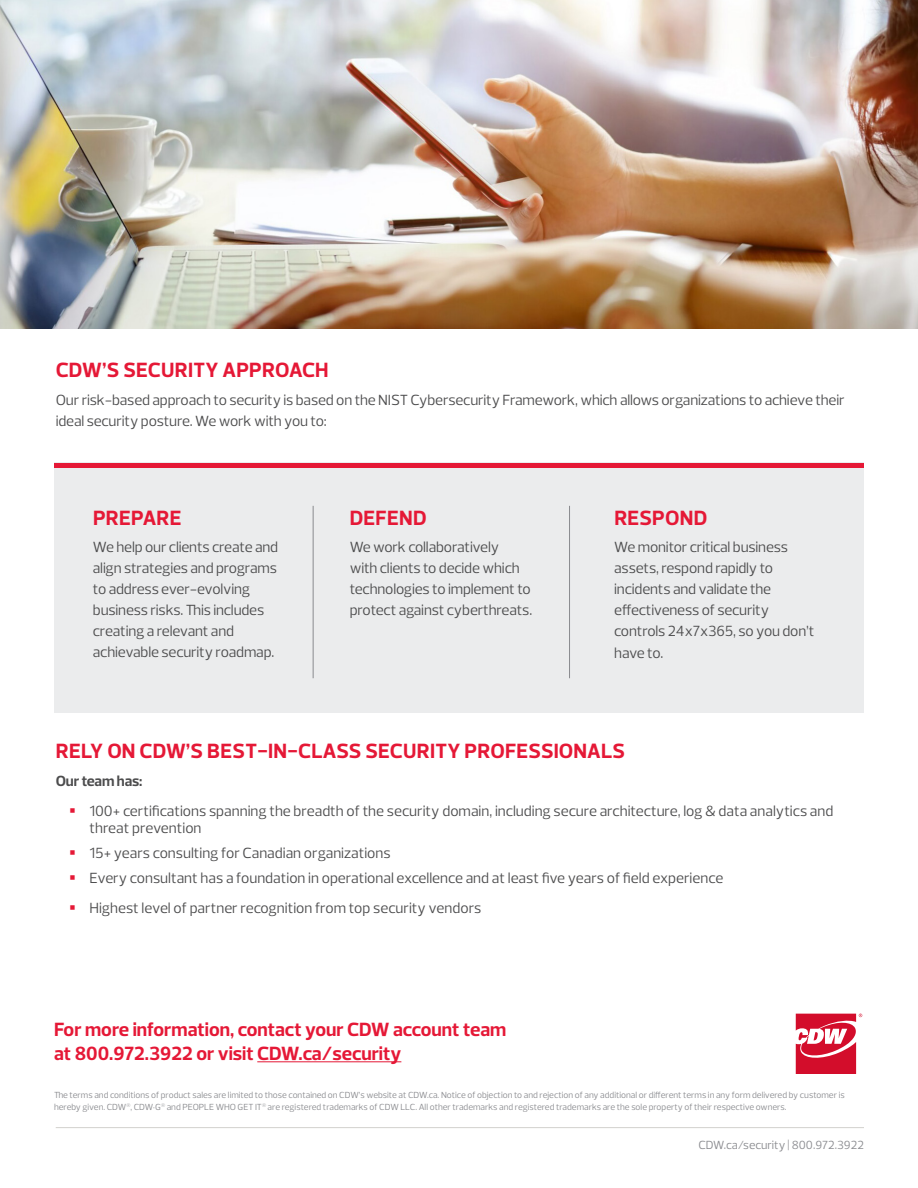
<style>
.page{position:relative;width:918px;height:1188px;background:#fff}
.page>*{position:absolute;margin:0;border:0;box-sizing:border-box;transform-origin:0 0}
.Section_Header__Red{font:700 21px "Prelo";letter-spacing:.015em;color:#e51836}
.Body_-_CTA{font:700 19.5px/23.4px "Prelo";color:#e51836}
.t1{font:15px/21px "Prelo";letter-spacing:-.01em;color:#4c4c4d}
.t2{font:700 15px "Prelo";letter-spacing:-.01em;color:#4c4c4d}
.t3{font:12px "Prelo";color:#8a8b8f}
.Body_-_Disclaimer{font:9px/12px "Prelo";color:#8a8b8f}
</style>
<div class="page">
<img style="left:0;top:0;width:918px;height:328px">
<div style="left:54px;top:463px;width:810px;height:250px;background:#e6e7e9"></div>
<hr style="left:257px;top:1061px;width:144px;height:1px;background:#e51836">
<svg style="left:796px;top:1014px;width:66px;height:60px"></svg>
<hr style="left:56px;top:1127px;width:808px;height:1px;background:#d2d1ce">
<div style="left:54px;top:463px;width:810px;height:5px;background:#e51836"></div>
<hr style="left:313px;top:506px;width:1px;height:172px;background:#8a8b8f">
<hr style="left:569px;top:506px;width:1px;height:172px;background:#8a8b8f">
<p class="Section_Header__Red" style="left:56px;top:357px;width:274px">CDW’S SECURITY APPROACH</p>
<p class="t1" style="left:56px;top:389px;width:791px">Our risk-based approach to security is based on the NIST Cybersecurity Framework, which allows organizations to achieve their ideal security posture. We work with you to:</p>
<p class="Section_Header__Red" style="left:93px;top:504px;width:90px">PREPARE</p>
<p class="t1" style="left:93px;top:537px;width:187px">We help our clients create and align strategies and programs to address ever-evolving business risks. This includes creating a relevant and achievable security roadmap.</p>
<p class="Section_Header__Red" style="left:350px;top:504px;width:78px">DEFEND</p>
<p class="t1" style="left:350px;top:537px;width:184px">We work collaboratively<br>with clients to decide which technologies to implement to protect against cyberthreats.</p>
<p class="Section_Header__Red" style="left:614px;top:504px;width:95px">RESPOND</p>
<p class="t1" style="left:614px;top:537px;width:202px">We monitor critical business assets, respond rapidly to incidents and validate the effectiveness of security controls 24x7x365, so you don’t have to.</p>
<p class="Section_Header__Red" style="left:56px;top:738px;width:571px">RELY ON CDW’S BEST-IN-CLASS SECURITY PROFESSIONALS</p>
<p class="t2" style="left:56px;top:772px;width:88px">Our team has:</p>
<p class="t1" style="left:89px;top:803px;width:745px;line-height:16.5px">100+ certifications spanning the breadth of the security domain, including secure architecture, log &amp; data analytics and threat prevention</p>
<p class="t1" style="left:89px;top:842px;width:303px">15+ years consulting for Canadian organizations</p>
<p class="t1" style="left:89px;top:868px;width:635px">Every consultant has a foundation in operational excellence and at least five years of field experience</p>
<p class="t1" style="left:89px;top:898px;width:393px">Highest level of partner recognition from top security vendors</p>
<p class="Body_-_CTA" style="left:54px;top:1018px;width:454px">For more information, contact your CDW account team at 800.972.3922 or visit CDW.ca/security</p>
<p class="Body_-_Disclaimer" style="left:54px;top:1089px;width:792px">The terms and conditions of product sales are limited to those contained on CDW’s website at CDW.ca. Notice of objection to and rejection of any additional or different terms in any form delivered by customer is hereby given. CDW<sup>®</sup>, CDW•G<sup>®</sup> and PEOPLE WHO GET IT<sup>®</sup> are registered trademarks of CDW LLC. All other trademarks and registered trademarks are the sole property of their respective owners.</p>
<p class="t3" style="left:699px;top:1137px;width:167px">CDW.ca/security | 800.972.3922</p>
</div>
